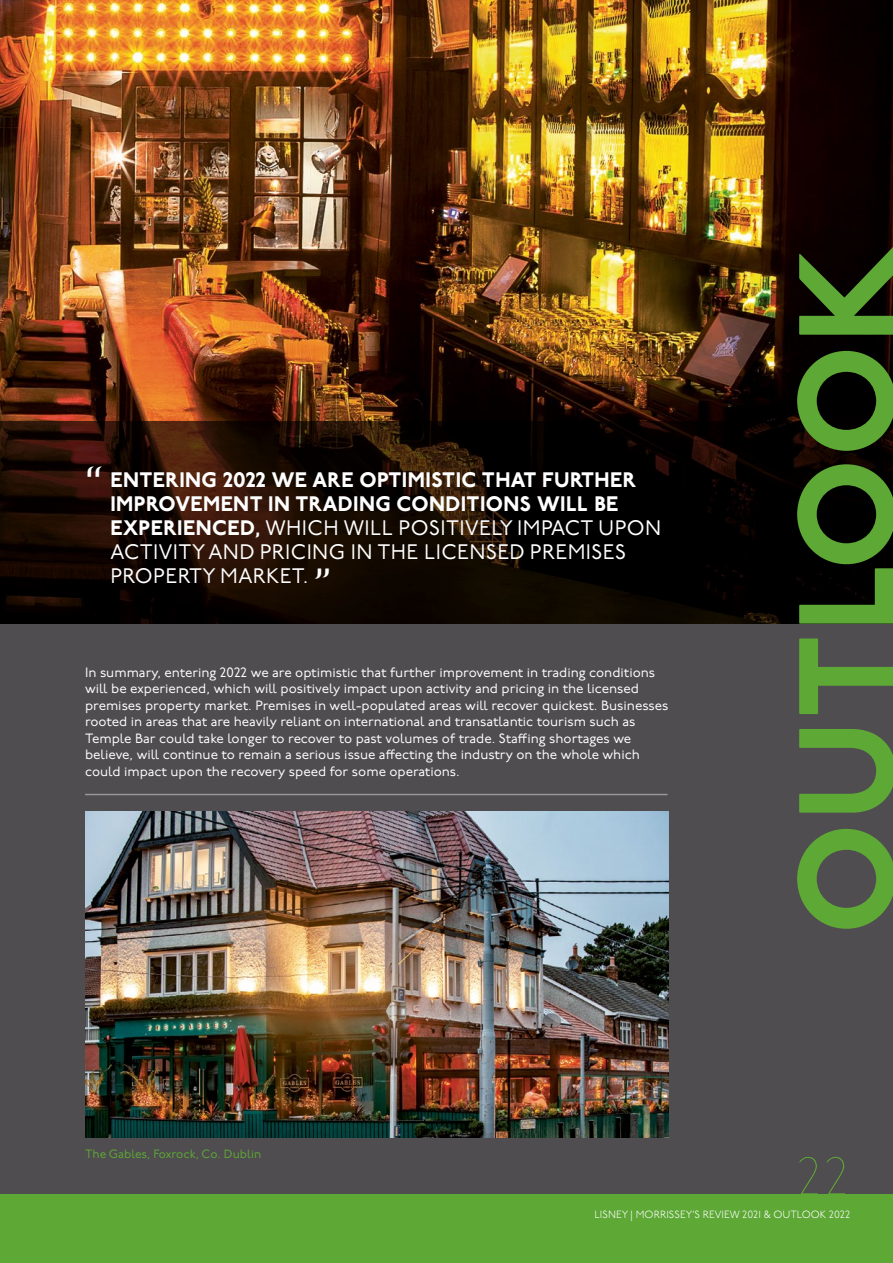
<style>
.page{position:relative;width:893px;height:1263px;background:#fff}
.page>*{position:absolute;margin:0;border:0;box-sizing:border-box;transform-origin:0 0}
.t1{font:800 135px "P22 Underground";letter-spacing:.02em;color:#5ea836}
.t2{font:100 52.5px "P22 Underground";color:#5ea836}
.t3{font:45px "P22 Underground";color:#fff}
.t4{font:800 21px/24px "P22 Underground";letter-spacing:.02em;color:#fff}
.t5{font:13.5px/16.5px "P22 Underground";color:#fff}
.t6{font:12px "P22 Underground";color:#5ea836}
.t7{font:300 10.5px "P22 Underground";color:#fff}
.s1{font-weight:600}
.s2{font-weight:400}
.s3{font-weight:400;font-size:45px}
</style>
<div class="page">
<img style="left:0;top:0;width:893px;height:421px">
<svg style="left:0;top:421px;width:893px;height:203px;background:#110702"></svg>
<div style="left:0;top:624px;width:893px;height:570px;background:#4f4d4f"></div>
<img style="left:85px;top:812px;width:583px;height:325px">
<hr style="left:85px;top:794px;width:583px;height:1px;background:#97979a">
<div style="left:0;top:1194px;width:893px;height:69px;background:#5ea836"></div>
<h3 class="t3" style="left:84px;top:458px;width:21px">‘‘</h3>
<h3 class="t4" style="left:110px;top:469px;width:552px">ENTERING 2022 WE ARE OPTIMISTIC THAT FURTHER IMPROVEMENT IN TRADING CONDITIONS WILL BE EXPERIENCED<span class="s1">,</span> <span class="s2">WHICH WILL POSITIVELY IMPACT UPON ACTIVITY AND PRICING IN THE LICENSED PREMISES PROPERTY MARKET.</span> <span class="s3">”</span></h3>
<p class="t5" style="left:85px;top:664px;width:585px">In summary, entering 2022 we are optimistic that further improvement in trading conditions will be experienced, which will positively impact upon activity and pricing in the licensed premises property market. Premises in well-populated areas will recover quickest. Businesses rooted in areas that are heavily reliant on international and transatlantic tourism such as Temple Bar could take longer to recover to past volumes of trade. Staffing shortages we believe, will continue to remain a serious issue affecting the industry on the whole which could impact upon the recovery speed for some operations.</p>
<h1 class="t1" style="left:768px;top:934px;width:690px;rotate:-90deg">OUTLOOK</h1>
<p class="t6" style="left:85px;top:1147px;width:178px">The Gables, Foxrock, Co. Dublin</p>
<h2 class="t2" style="left:796px;top:1147px;width:56px">22</h2>
<p class="t7" style="left:594px;top:1209px;width:257px">LISNEY | MORRISSEY’S REVIEW 2021 &amp; OUTLOOK 2022</p>
</div>
